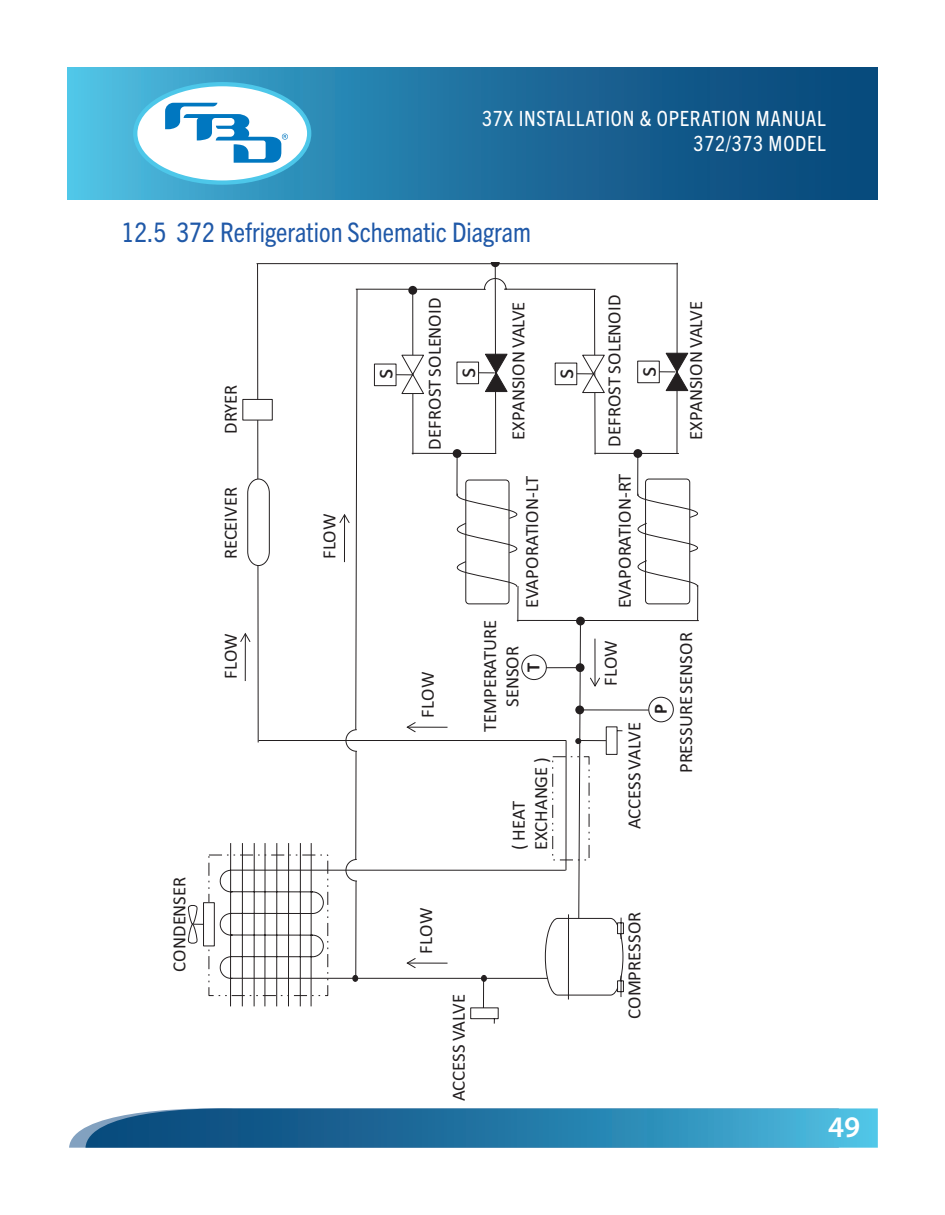
<style>
.page{position:relative;width:945px;height:1215px;background:#fff}
.page>*{position:absolute;margin:0;border:0;box-sizing:border-box;transform-origin:0 0}
.t1{font:600 30px "Myriad Pro";color:#fff}
.t2{font:condensed 27px "Trade Gothic Next LT Pro";color:#2059a8}
.t3{font:26.55px "Calibri";color:#231f20}
.t4{font:condensed 21px/25.2px "Trade Gothic Next LT Pro";letter-spacing:.035em;color:#fff;text-align:right}
.t5{font:18.6px/22.6px "Calibri";color:#231f20}
.t6{font:700 18.6px "Calibri";color:#231f20}
</style>
<div class="page">
<svg style="left:68px;top:68px;width:810px;height:131px;background:#1f709e"></svg>
<svg style="left:133px;top:82px;width:178px;height:103px"></svg>
<svg style="left:69px;top:1108px;width:809px;height:40px;background:#3182ac"></svg>
<svg style="left:218px;top:398px;width:102px;height:609px"></svg>
<div style="left:242px;top:399px;width:31px;height:22px;background:#fff"></div>
<svg style="left:230px;top:478px;width:143px;height:500px"></svg>
<div style="left:352px;top:975px;width:6px;height:7px;border:1px solid #231f20;border-radius:50%"></div>
<hr style="left:230px;top:978px;width:335px;height:1px;background:#231f20">
<svg style="left:188px;top:902px;width:27px;height:45px"></svg>
<svg style="left:256px;top:263px;width:420px;height:619px"></svg>
<svg style="left:355px;top:288px;width:18px;height:443px"></svg>
<hr style="left:245px;top:634px;width:1px;height:47px;background:#231f20">
<svg style="left:239px;top:632px;width:12px;height:11px"></svg>
<svg style="left:373px;top:288px;width:326px;height:736px"></svg>
<hr style="left:676px;top:263px;width:2px;height:190px;background:#231f20">
<p class="t4" style="left:482px;top:104px;width:345px">37X INSTALLATION &amp; OPERATION MANUAL<br>372/373 MODEL</p>
<p class="t2" style="left:122px;top:214px;width:411px">12.5 372 Refrigeration Schematic Diagram</p>
<p class="t5" style="left:219px;top:434px;width:51px;rotate:-90deg">DRYER</p>
<p class="t5" style="left:219px;top:559px;width:74px;rotate:-90deg">RECEIVER</p>
<p class="t5" style="left:317px;top:559px;width:48px;rotate:-90deg">FLOW</p>
<p class="t5" style="left:603px;top:447px;width:154px;rotate:-90deg">DEFROST SOLENOID</p>
<p class="t5" style="left:423px;top:450px;width:154px;rotate:-90deg">DEFROST SOLENOID</p>
<p class="t5" style="left:506px;top:440px;width:139px;rotate:-90deg">EXPANSION VALVE</p>
<p class="t5" style="left:684px;top:440px;width:140px;rotate:-90deg">EXPANSION VALVE</p>
<p class="t3" style="left:365px;top:379px;width:12px;rotate:-90deg">s</p>
<p class="t3" style="left:448px;top:378px;width:12px;rotate:-90deg">s</p>
<p class="t3" style="left:629px;top:377px;width:12px;rotate:-90deg">s</p>
<p class="t3" style="left:546px;top:379px;width:12px;rotate:-90deg">s</p>
<p class="t5" style="left:520px;top:608px;width:133px;rotate:-90deg">EVAPORATION-LT</p>
<p class="t5" style="left:613px;top:608px;width:136px;rotate:-90deg">EVAPORATION-RT</p>
<p class="t5" style="left:168px;top:972px;width:96px;rotate:-90deg">CONDENSER</p>
<p class="t5" style="left:478px;top:732px;width:113px;text-align:center;rotate:-90deg">TEMPERATURE<br>SENSOR</p>
<p class="t5" style="left:219px;top:679px;width:48px;rotate:-90deg">FLOW</p>
<p class="t5" style="left:599px;top:686px;width:48px;rotate:-90deg">FLOW</p>
<p class="t6" style="left:520px;top:672px;width:11px;rotate:-90deg">T</p>
<p class="t5" style="left:416px;top:718px;width:48px;rotate:-90deg">FLOW</p>
<p class="t5" style="left:507px;top:850px;width:94px;rotate:-90deg">( HEAT<br>EXCHANGE )</p>
<p class="t5" style="left:622px;top:829px;width:109px;rotate:-90deg">ACCESS VALVE</p>
<p class="t6" style="left:647px;top:714px;width:11px;rotate:-90deg">P</p>
<p class="t5" style="left:674px;top:773px;width:142px;rotate:-90deg">PRESSURE SENSOR</p>
<p class="t5" style="left:414px;top:954px;width:48px;rotate:-90deg">FLOW</p>
<p class="t5" style="left:447px;top:1101px;width:109px;rotate:-90deg">ACCESS VALVE</p>
<p class="t5" style="left:622px;top:1019px;width:109px;rotate:-90deg">COMPRESSOR</p>
<h1 class="t1" style="left:828px;top:1108px;width:34px">49</h1>
</div>
